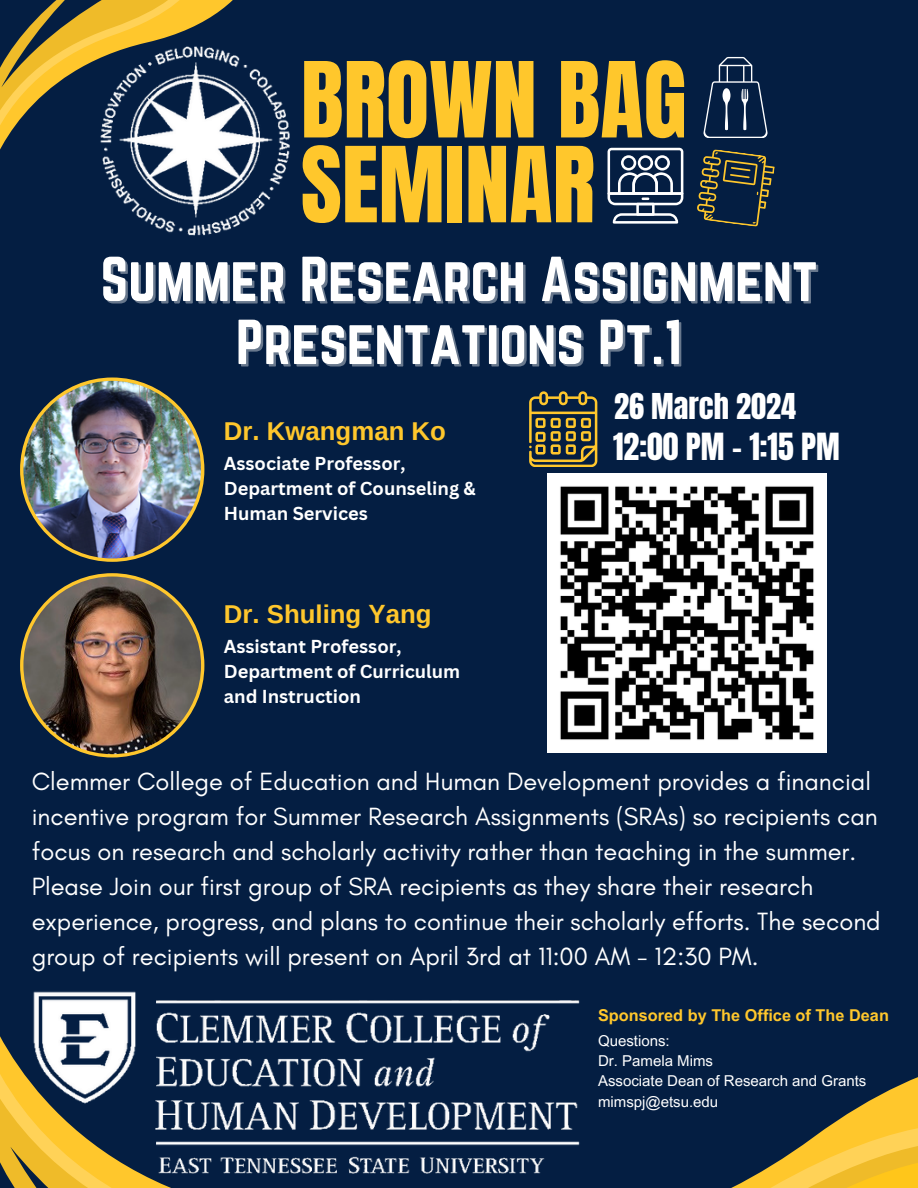
<style>
.page{position:relative;width:918px;height:1188px;background:#041e42}
.page>*{position:absolute;margin:0;border:0;box-sizing:border-box;transform-origin:0 0}
.t1{font:88.95px/84.9px "Anton";color:#ffc72c}
.t2{font:55.5px/63px "Norwester";color:#fff;text-align:center}
.t3{font:31.8px "Anton";color:#fff}
.t4{font:30.3px "Anton";color:#fff}
.t5{font:700 25.8px "Arimo";color:#ffc72c}
.t6{font:25.35px/35px "Glacial Indifference";color:#fff}
.t7{font:700 18.3px/24.8px "Canva Sans";color:#fff}
.t8{font:700 16.35px "Arial MT Pro";color:#ffc72c}
.t9{font:15px/20.2px "Arial MT Pro";color:#fff}
</style>
<div class="page">
<svg style="left:852px;top:1077px;width:66px;height:34px;fill:#ffc72c"></svg>
<svg style="left:731px;top:1111px;width:187px;height:77px"></svg>
<svg style="left:0;top:0;width:209px;height:150px"></svg>
<img style="left:58px;top:2px;width:232px;height:234px">
<svg style="left:608px;top:148px;width:75px;height:76px"></svg>
<svg style="left:697px;top:149px;width:78px;height:77px"></svg>
<svg style="left:704px;top:57px;width:63px;height:81px"></svg>
<img style="left:437px;top:1000px;width:143px;height:174px">
<svg style="left:529px;top:391px;width:68px;height:76px"></svg>
<svg style="left:358px;top:1000px;width:79px;height:174px"></svg>
<svg style="left:0;top:991px;width:358px;height:183px"></svg>
<svg style="left:0;top:1069px;width:244px;height:119px"></svg>
<img style="left:547px;top:474px;width:279px;height:278px">
<img style="left:20px;top:378px;width:184px;height:184px">
<img style="left:20px;top:573px;width:184px;height:185px">
<h1 class="t1" style="left:301px;top:59px;width:387px">BROWN BAG<br>SEMINAR</h1>
<h2 class="t2" style="left:100px;top:247px;width:719px">Summer Research Assignment<br>Presentations Pt.1</h2>
<p class="t5" style="left:224px;top:417px;width:224px">Dr. Kwangman Ko</p>
<p class="t7" style="left:224px;top:451px;width:253px">Associate Professor,<br>Department of Counseling &amp;<br>Human Services</p>
<p class="t5" style="left:224px;top:600px;width:209px">Dr. Shuling Yang</p>
<p class="t7" style="left:224px;top:634px;width:238px">Assistant Professor,<br>Department of Curriculum and Instruction</p>
<p class="t4" style="left:614px;top:384px;width:183px">26 March 2024</p>
<p class="t3" style="left:613px;top:424px;width:228px">12:00 PM - 1:15 PM</p>
<p class="t6" style="left:32px;top:764px;width:851px">Clemmer College of Education and Human Development provides a financial incentive program for Summer Research Assignments (SRAs) so recipients can focus on research and scholarly activity rather than teaching in the summer.<br>Please Join our first group of SRA recipients as they share their research experience, progress, and plans to continue their scholarly efforts. The second group of recipients will present on April 3rd at 11:00 AM - 12:30 PM.</p>
<p class="t8" style="left:598px;top:1009px;width:292px">Sponsored by The Office of The Dean</p>
<p class="t9" style="left:598px;top:1032px;width:270px">Questions:<br>Dr. Pamela Mims<br>Associate Dean of Research and Grants mimspj@etsu.edu</p>
</div>
